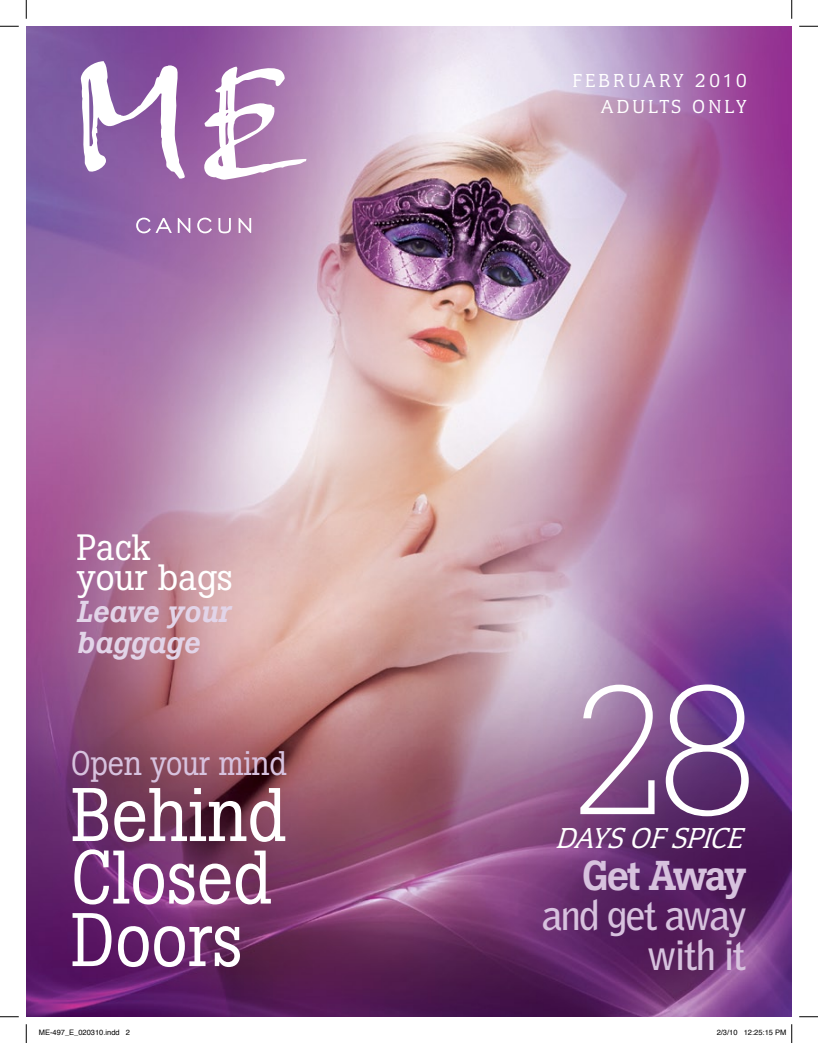
<style>
.page{position:relative;width:818px;height:1043px;background:#fff}
.page>*{position:absolute;margin:0;border:0;box-sizing:border-box;transform-origin:0 0}
.t1{font:300 180px "Boton";color:#fff}
.t2{font:75px/62.5px "Boton";color:#fff;scale:.92 1}
.t3{font:700 41.25px/40px "Bell Gothic";letter-spacing:-.05em;color:#d7c2de;text-align:right}
.t4{font:500 41.25px "Boton";letter-spacing:-.06em;color:#d7c2de}
.t5{font:36.25px/30px "Boton";color:#fff}
.t6{font:33.75px "Boton";letter-spacing:-.01em;color:#d7c2de;scale:.92 1}
.t7{font:italic 32.5px "Cg Congress";color:#fff}
.t8{font:italic 500 30px/30px "Boton";color:#e2d4e8}
.t9{font:21.25px/25.5px "Cg Congress";letter-spacing:.15em;color:#fff;text-align:right}
.t10{font:7.5px "Helvetica";color:#000}
</style>
<div class="page">
<img style="left:26px;top:26px;width:765px;height:990px">
<svg style="left:81px;top:61px;width:104px;height:118px"></svg>
<svg style="left:201px;top:63px;width:105px;height:117px"></svg>
<svg style="left:136px;top:218px;width:36px;height:15px"></svg>
<svg style="left:178px;top:218px;width:12px;height:15px"></svg>
<svg style="left:197px;top:218px;width:15px;height:15px"></svg>
<svg style="left:218px;top:218px;width:13px;height:15px"></svg>
<svg style="left:238px;top:218px;width:13px;height:15px"></svg>
<svg style="left:0;top:25px;width:19px;height:2px"></svg>
<svg style="left:799px;top:25px;width:19px;height:2px"></svg>
<svg style="left:0;top:1016px;width:19px;height:1px"></svg>
<svg style="left:799px;top:1016px;width:19px;height:1px"></svg>
<svg style="left:25px;top:0;width:2px;height:19px"></svg>
<svg style="left:25px;top:1024px;width:2px;height:18px"></svg>
<svg style="left:791px;top:0;width:1px;height:19px"></svg>
<svg style="left:791px;top:1024px;width:1px;height:18px"></svg>
<h3 class="t5" style="left:77px;top:532px;width:157px">Pack<br>your bags</h3>
<h3 class="t8" style="left:77px;top:597px;width:155px">Leave your baggage</h3>
<h3 class="t6" style="left:71px;top:742px;width:236px">Open your mind</h3>
<h2 class="t2" style="left:71px;top:783px;width:235px">Behind<br>Closed<br>Doors</h2>
<h3 class="t9" style="left:572px;top:68px;width:176px">FEBRUARY 2010<br>ADULTS ONLY</h3>
<h1 class="t1" style="left:570px;top:645px;width:189px">28</h1>
<h3 class="t7" style="left:629px;top:817px;width:126px">OFSPice</h3>
<h3 class="t7" style="left:555px;top:817px;width:19px">DAYS</h3>
<h3 class="t4" style="left:582px;top:851px;width:166px">Get Away</h3>
<h3 class="t3" style="left:542px;top:895px;width:206px">and get away with it</h3>
<p class="t10" style="left:39px;top:1026px;width:93px">ME-497_E_020310.indd 2</p>
<p class="t10" style="left:716px;top:1026px;width:71px">2/3/10 12:25:15 PM</p>
</div>
